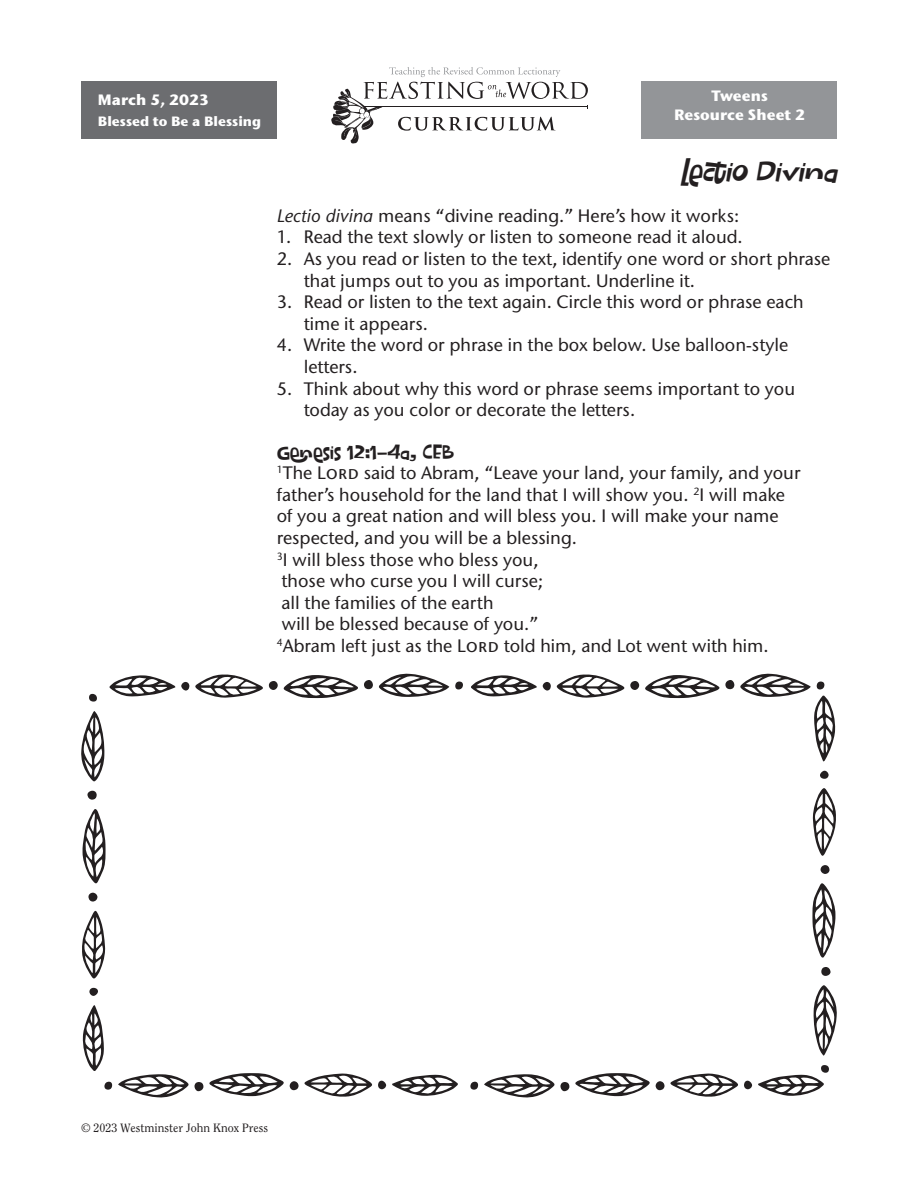
<style>
.page{position:relative;width:918px;height:1188px;background:#fff}
.page>*{position:absolute;margin:0;border:0;box-sizing:border-box;transform-origin:0 0}
.t1{font:italic 24px "Flicka";color:#231f20}
.t2{font:500 18px/21.6px "Stone Sans ITC Std";color:#231f20}
.t3{font:16.5px "Flicka";color:#231f20}
.t4{font:700 15px/18.8px "Stone Sans ITC Std";color:#fff;text-align:center}
.t5{font:700 13.5px "Stone Sans ITC Std";color:#fff}
.t6{font:12px "Clearface Std";color:#231f20}
.s1{font-style:italic}
</style>
<div class="page">
<div style="left:641px;top:81px;width:196px;height:57px;background:#939598"></div>
<svg style="left:331px;top:67px;width:257px;height:77px"></svg>
<div style="left:81px;top:81px;width:196px;height:57px;background:#6c6d70"></div>
<svg style="left:283px;top:675px;width:75px;height:23px"></svg>
<svg style="left:378px;top:674px;width:71px;height:23px"></svg>
<svg style="left:109px;top:675px;width:66px;height:22px"></svg>
<svg style="left:195px;top:674px;width:68px;height:24px"></svg>
<div style="left:364px;top:680px;width:9px;height:9px;background:#231f20;border-radius:4px"></div>
<div style="left:269px;top:681px;width:9px;height:9px;background:#231f20;border-radius:50%"></div>
<div style="left:181px;top:682px;width:8px;height:9px;background:#231f20;border-radius:50%"></div>
<svg style="left:455px;top:682px;width:8px;height:8px"></svg>
<svg style="left:645px;top:675px;width:75px;height:23px"></svg>
<svg style="left:471px;top:675px;width:66px;height:22px"></svg>
<svg style="left:556px;top:674px;width:69px;height:24px"></svg>
<div style="left:725px;top:680px;width:9px;height:9px;background:#231f20;border-radius:4px"></div>
<div style="left:630px;top:681px;width:9px;height:9px;background:#231f20;border-radius:50%"></div>
<div style="left:543px;top:682px;width:8px;height:9px;background:#231f20;border-radius:50%"></div>
<svg style="left:575px;top:1073px;width:75px;height:23px"></svg>
<svg style="left:484px;top:1074px;width:71px;height:24px"></svg>
<svg style="left:670px;top:1073px;width:68px;height:24px"></svg>
<div style="left:560px;top:1082px;width:9px;height:9px;background:#231f20;border-radius:4px"></div>
<div style="left:656px;top:1081px;width:9px;height:9px;background:#231f20;border-radius:50%"></div>
<div style="left:744px;top:1081px;width:8px;height:8px;background:#231f20;border-radius:50%"></div>
<svg style="left:470px;top:1082px;width:8px;height:8px"></svg>
<svg style="left:209px;top:1073px;width:75px;height:23px"></svg>
<svg style="left:118px;top:1074px;width:71px;height:24px"></svg>
<svg style="left:392px;top:1074px;width:66px;height:22px"></svg>
<svg style="left:304px;top:1073px;width:69px;height:24px"></svg>
<div style="left:194px;top:1082px;width:9px;height:9px;background:#231f20;border-radius:4px"></div>
<div style="left:290px;top:1081px;width:9px;height:9px;background:#231f20;border-radius:50%"></div>
<div style="left:378px;top:1081px;width:8px;height:8px;background:#231f20;border-radius:50%"></div>
<svg style="left:104px;top:1082px;width:8px;height:8px"></svg>
<svg style="left:83px;top:809px;width:23px;height:75px"></svg>
<svg style="left:81px;top:711px;width:24px;height:71px"></svg>
<svg style="left:83px;top:1005px;width:21px;height:66px"></svg>
<svg style="left:82px;top:910px;width:23px;height:69px"></svg>
<div style="left:87px;top:791px;width:10px;height:9px;background:#231f20;border-radius:4px"></div>
<div style="left:88px;top:893px;width:9px;height:9px;background:#231f20;border-radius:50%"></div>
<div style="left:89px;top:988px;width:9px;height:8px;background:#231f20;border-radius:50%"></div>
<svg style="left:89px;top:694px;width:8px;height:8px"></svg>
<svg style="left:812px;top:883px;width:23px;height:75px"></svg>
<svg style="left:813px;top:985px;width:24px;height:71px"></svg>
<svg style="left:740px;top:674px;width:95px;height:87px"></svg>
<svg style="left:813px;top:788px;width:23px;height:68px"></svg>
<div style="left:821px;top:967px;width:10px;height:9px;background:#231f20;border-radius:4px"></div>
<div style="left:821px;top:865px;width:9px;height:9px;background:#231f20;border-radius:50%"></div>
<div style="left:820px;top:771px;width:9px;height:8px;background:#231f20;border-radius:50%"></div>
<svg style="left:758px;top:1065px;width:71px;height:31px"></svg>
<p class="t4" style="left:98px;top:90px;width:113px">March 5, 2023</p>
<p class="t5" style="left:98px;top:112px;width:165px">Blessed to Be a Blessing</p>
<p class="t4" style="left:674px;top:86px;width:133px">Tweens<br>Resource Sheet 2</p>
<h1 class="t1" style="left:681px;top:154px;width:165px">Lectio Divina</h1>
<p class="t2" style="left:277px;top:205px;width:464px"><span class="s1">Lectio divina</span> means “divine reading.” Here’s how it works:</p>
<p class="t2" style="left:277px;top:226px;width:468px">1. Read the text slowly or listen to someone read it aloud.</p>
<p class="t2" style="left:304px;top:248px;width:528px;text-indent:-27px">2. As you read or listen to the text, identify one word or short phrase that jumps out to you as important. Underline it.</p>
<p class="t2" style="left:304px;top:291px;width:502px;text-indent:-27px">3. Read or listen to the text again. Circle this word or phrase each time it appears.</p>
<p class="t2" style="left:304px;top:334px;width:486px;text-indent:-27px">4. Write the word or phrase in the box below. Use balloon-style letters.</p>
<p class="t2" style="left:304px;top:377px;width:493px;text-indent:-27px">5. Think about why this word or phrase seems important to you today as you color or decorate the letters.</p>
<p class="t3" style="left:277px;top:440px;width:179px">GENESIS 12:1–4A, CEB</p>
<p class="t2" style="left:277px;top:462px;width:525px"><sup>1</sup>The Lord said to Abram, “Leave your land, your family, and your father’s household for the land that I will show you. <sup>2</sup>I will make of you a great nation and will bless you. I will make your name respected, and you will be a blessing.<br><sup>3</sup>I will bless those who bless you,<br>those who curse you I will curse;<br>all the families of the earth<br>will be blessed because of you.”<br><sup>4</sup>Abram left just as the Lord told him, and Lot went with him.</p>
<p class="t6" style="left:81px;top:1121px;width:189px">© 2023 Westminster John Knox Press</p>
</div>
